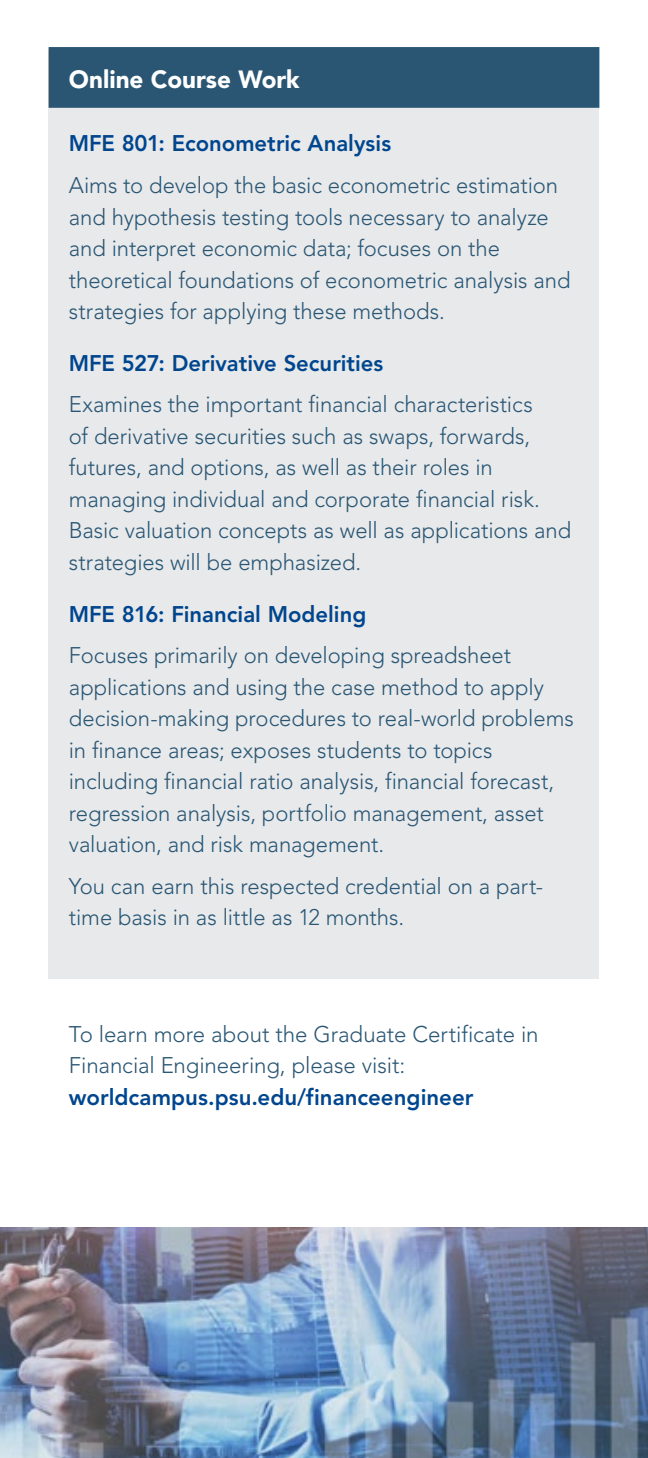
<style>
.page{position:relative;width:648px;height:1458px;background:#fff}
.page>*{position:absolute;margin:0;border:0;box-sizing:border-box;transform-origin:0 0}
.t1{font:900 24.75px "Avenir LT Std";color:#fff}
.t2{font:300 22.5px/31.5px "Avenir LT Std";letter-spacing:-.005em;color:#2a5673}
.t3{font:800 22.5px "Avenir LT Std";color:#00458d}
</style>
<div class="page">
<div style="left:49px;top:49px;width:550px;height:929px;background:#e7e9eb"></div>
<div style="left:49px;top:47px;width:550px;height:61px;background:#2a5673"></div>
<img style="left:0;top:1228px;width:648px;height:230px">
<h2 class="t1" style="left:69px;top:64px;width:232px">Online Course Work</h2>
<h3 class="t3" style="left:69px;top:130px;width:324px">MFE 801: Econometric Analysis</h3>
<p class="t2" style="left:69px;top:170px;width:503px">Aims to develop the basic econometric estimation and hypothesis testing tools necessary to analyze and interpret economic data; focuses on the theoretical foundations of econometric analysis and strategies for applying these methods.</p>
<h3 class="t3" style="left:69px;top:350px;width:316px">MFE 527: Derivative Securities</h3>
<p class="t2" style="left:69px;top:389px;width:504px">Examines the important financial characteristics<br>of derivative securities such as swaps, forwards, futures, and options, as well as their roles in managing individual and corporate financial risk.<br>Basic valuation concepts as well as applications and strategies will be emphasized.</p>
<h3 class="t3" style="left:69px;top:601px;width:299px">MFE 816: Financial Modeling</h3>
<p class="t2" style="left:69px;top:640px;width:507px">Focuses primarily on developing spreadsheet applications and using the case method to apply decision-making procedures to real-world problems in finance areas; exposes students to topics including financial ratio analysis, financial forecast, regression analysis, portfolio management, asset valuation, and risk management.</p>
<p class="t2" style="left:69px;top:871px;width:476px">You can earn this respected credential on a part&shy;time basis in as little as 12 months.</p>
<p class="t2" style="left:69px;top:1019px;width:471px">To learn more about the Graduate Certificate in<br>Financial Engineering, please visit:</p>
<p class="t3" style="left:69px;top:1084px;width:406px">worldcampus.psu.edu/financeengineer</p>
</div>
